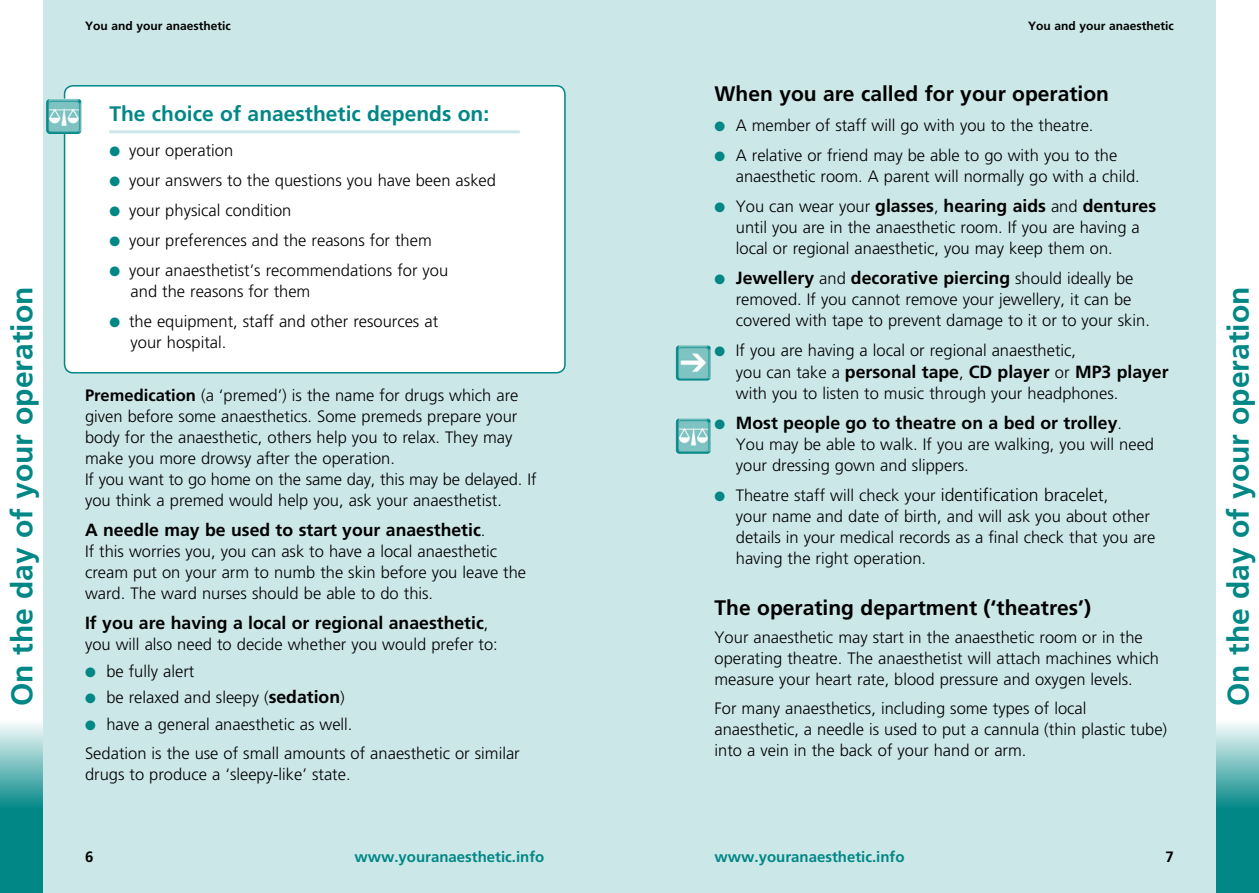
<style>
.page{position:relative;width:1259px;height:893px;background:#fff}
.page>*{position:absolute;margin:0;border:0;box-sizing:border-box;transform-origin:0 0}
.t1{font:700 30px "Frutiger";color:#008786}
.t2{font:700 21px "Frutiger";color:#000}
.t3{font:700 21px "Frutiger";color:#008786}
.t4{font:700 17.7px "Frutiger";color:#000}
.t5{font:300 16.5px/21px "Frutiger";color:#000}
.t6{font:700 15px "Frutiger";color:#008786}
.t7{font:700 12px "Frutiger";color:#000}
.s1{color:#008786}
.s2{font-weight:300;font-size:16.5px}
.s3{font-size:17.7px}
.s4{font-weight:700}
.s5{font-weight:700;font-size:17.7px}
</style>
<div class="page">
<div style="left:629px;top:0;width:587px;height:893px;background:#cce7e7"></div>
<div style="left:43px;top:0;width:586px;height:893px;background:#cce7e7"></div>
<div style="left:1216px;top:808px;width:43px;height:85px;background:#008786"></div>
<div style="left:1216px;top:720px;width:43px;height:89px;background:linear-gradient(to bottom,#fcfefe,#038887)"></div>
<div style="left:0;top:808px;width:43px;height:85px;background:#008786"></div>
<div style="left:0;top:720px;width:43px;height:89px;background:linear-gradient(to bottom,#fcfefe,#038887)"></div>
<div style="left:65px;top:86px;width:500px;height:287px;background:#fff;border-radius:9px"></div>
<hr style="left:109px;top:130px;width:411px;height:3px;background:#cce7e7">
<div style="left:64px;top:85px;width:502px;height:288px;border:2px solid #008786;border-radius:9px"></div>
<img style="left:46px;top:99px;width:36px;height:35px">
<img style="left:675px;top:418px;width:36px;height:36px">
<img style="left:675px;top:345px;width:36px;height:36px">
<p class="t7" style="left:85px;top:19px;width:147px">You and your anaesthetic</p>
<p class="t7" style="left:1028px;top:19px;width:147px">You and your anaesthetic</p>
<p class="t2" style="left:714px;top:81px;width:396px">When you are called for your operation</p>
<p class="t5" style="left:714px;top:115px;width:380px"><span class="s1">●</span> A member of staff will go with you to the theatre.</p>
<p class="t5" style="left:736px;top:145px;width:405px;text-indent:-21px"><span class="s1">●</span> A relative or friend may be able to go with you to the anaesthetic room. A parent will normally go with a child.</p>
<p class="t4" style="left:714px;top:195px;width:443px"><span class="s1">●</span> <span class="s2">You can wear your</span> glasses<span class="s2">,</span> hearing aids <span class="s2">and</span> dentures</p>
<p class="t5" style="left:736px;top:217px;width:405px">until you are in the anaesthetic room. If you are having a local or regional anaesthetic, you may keep them on.</p>
<p class="t4" style="left:714px;top:267px;width:420px"><span class="s1">●</span> Jewellery <span class="s2">and</span> decorative piercing <span class="s2">should ideally be</span></p>
<p class="t5" style="left:736px;top:289px;width:415px">removed. If you cannot remove your jewellery, it can be covered with tape to prevent damage to it or to your skin.</p>
<p class="t5" style="left:714px;top:340px;width:363px"><span class="s1">●</span> If you are having a local or regional anaesthetic,</p>
<p class="t4" style="left:736px;top:362px;width:434px"><span class="s2">you can take a</span> personal tape<span class="s2">,</span> CD player <span class="s2">or</span> MP3 player</p>
<p class="t5" style="left:736px;top:383px;width:384px">with you to listen to music through your headphones.</p>
<p class="t4" style="left:714px;top:413px;width:409px"><span class="s1">●</span> Most people go to theatre on a bed or trolley<span class="s2">.</span></p>
<p class="t5" style="left:736px;top:434px;width:420px">You may be able to walk. If you are walking, you will need your dressing gown and slippers.</p>
<p class="t5" style="left:736px;top:485px;width:421px;text-indent:-21px"><span class="s1">●</span> Theatre staff will check your <span class="s3">identification bracelet</span>,<br>your name and date of birth, and will ask you about other details in your medical records as a final check that you are having the right operation.</p>
<p class="t2" style="left:714px;top:595px;width:378px">The operating department (‘theatres’)</p>
<p class="t5" style="left:714px;top:627px;width:446px">Your anaesthetic may start in the anaesthetic room or in the operating theatre. The anaesthetist will attach machines which measure your heart rate, blood pressure and oxygen levels.</p>
<p class="t5" style="left:714px;top:698px;width:454px">For many anaesthetics, including some types of local anaesthetic, a needle is used to put a cannula (thin plastic tube) into a vein in the back of your hand or arm.</p>
<p class="t3" style="left:109px;top:101px;width:381px">The choice of anaesthetic depends on:</p>
<p class="t5" style="left:109px;top:140px;width:125px"><span class="s1">●</span> your operation</p>
<p class="t5" style="left:109px;top:170px;width:388px"><span class="s1">●</span> your answers to the questions you have been asked</p>
<p class="t5" style="left:109px;top:200px;width:184px"><span class="s1">●</span> your physical condition</p>
<p class="t5" style="left:109px;top:230px;width:324px"><span class="s1">●</span> your preferences and the reasons for them</p>
<p class="t5" style="left:131px;top:260px;width:319px;text-indent:-21px"><span class="s1">●</span> your anaesthetist’s recommendations for you and the reasons for them</p>
<p class="t5" style="left:131px;top:311px;width:309px;text-indent:-21px"><span class="s1">●</span> the equipment, staff and other resources at your hospital.</p>
<h1 class="t1" style="left:4px;top:706px;width:421px;rotate:-90deg">On the day of your operation</h1>
<h1 class="t1" style="left:1221px;top:706px;width:421px;rotate:-90deg">On the day of your operation</h1>
<p class="t5" style="left:85px;top:385px;width:453px"><span class="s4">Premedication</span> (a ‘premed’) is the name for drugs which are given before some anaesthetics. Some premeds prepare your body for the anaesthetic, others help you to relax. They may make you more drowsy after the operation.<br>If you want to go home on the same day, this may be delayed. If you think a premed would help you, ask your anaesthetist.</p>
<p class="t4" style="left:85px;top:519px;width:402px">A needle may be used to start your anaesthetic<span class="s2">.</span></p>
<p class="t5" style="left:85px;top:541px;width:443px">If this worries you, you can ask to have a local anaesthetic cream put on your arm to numb the skin before you leave the ward. The ward nurses should be able to do this.</p>
<p class="t4" style="left:85px;top:612px;width:405px">If you are having a local or regional anaesthetic<span class="s2">,</span></p>
<p class="t5" style="left:85px;top:634px;width:414px">you will also need to decide whether you would prefer to:</p>
<p class="t5" style="left:85px;top:661px;width:111px"><span class="s1">●</span> be fully alert</p>
<p class="t5" style="left:85px;top:687px;width:261px"><span class="s1">●</span> be relaxed and sleepy (<span class="s5">sedation</span>)</p>
<p class="t5" style="left:85px;top:710px;width:436px;line-height:28.5px"><span class="s1">●</span> have a general anaesthetic as well.<br>Sedation is the use of small amounts of anaesthetic or similar</p>
<p class="t5" style="left:85px;top:764px;width:267px">drugs to produce a ‘sleepy-like’ state.</p>
<p class="t6" style="left:354px;top:848px;width:192px">www.youranaesthetic.info</p>
<p class="t6" style="left:714px;top:848px;width:192px">www.youranaesthetic.info</p>
</div>
